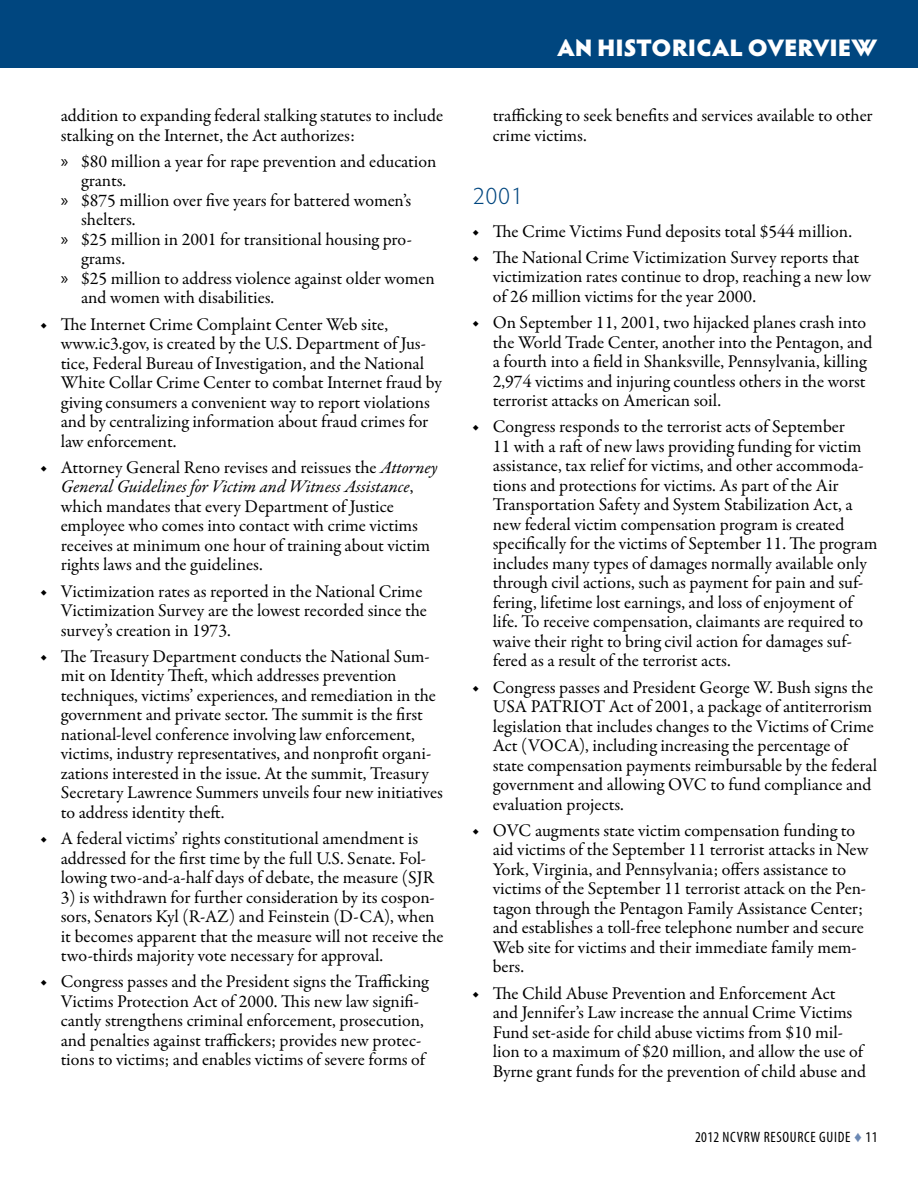
<style>
.page{position:relative;width:918px;height:1188px;background:#fff}
.page>*{position:absolute;margin:0;border:0;box-sizing:border-box;transform-origin:0 0}
.t1{font:900 24px "Hypatia Sans Pro";letter-spacing:-.01em;color:#fff}
.t2{font:300 24px "Hypatia Sans Pro";color:#00467f}
.t3{font:18px/19.5px "Garamond Premr Pro";letter-spacing:-.005em;color:#000}
.t4{font:condensed 15px "Myriad Pro";letter-spacing:.045em;color:#000}
.s1{font-family:"Myriad Pro"}
.s2{font-style:italic}
.s3{font-family:"Century";font-stretch:normal;color:#6c89b4}
</style>
<div class="page">
<div style="left:0;top:0;width:918px;height:68px;background:#00467f"></div>
<p class="t3" style="left:61px;top:106px;width:384px">addition to expanding federal stalking statutes to include stalking on the Internet, the Act authorizes:</p>
<p class="t3" style="left:61px;top:152px;width:377px"><span class="s1">»</span> $80 million a year for rape prevention and education</p>
<p class="t3" style="left:81px;top:171px;width:47px">grants.</p>
<p class="t3" style="left:61px;top:191px;width:352px"><span class="s1">»</span> $875 million over five years for battered women’s</p>
<p class="t3" style="left:81px;top:210px;width:56px">shelters.</p>
<p class="t3" style="left:61px;top:230px;width:353px"><span class="s1">»</span> $25 million in 2001 for transitional housing pro-</p>
<p class="t3" style="left:81px;top:249px;width:46px">grams.</p>
<p class="t3" style="left:61px;top:269px;width:376px"><span class="s1">»</span> $25 million to address violence against older women</p>
<p class="t3" style="left:81px;top:288px;width:195px">and women with disabilities.</p>
<p class="t3" style="left:61px;top:315px;width:383px;text-indent:-20px">◆ The Internet Crime Complaint Center Web site, www.ic3.gov, is created by the U.S. Department of Jus&shy;tice, Federal Bureau of Investigation, and the National White Collar Crime Center to combat Internet fraud by giving consumers a convenient way to report violations and by centralizing information about fraud crimes for law enforcement.</p>
<p class="t3" style="left:61px;top:458px;width:379px;text-indent:-20px">◆ Attorney General Reno revises and reissues the <span class="s2">Attorney General Guidelines for Victim and Witness Assistance</span>, which mandates that every Department of Justice employee who comes into contact with crime victims receives at minimum one hour of training about victim rights laws and the guidelines.</p>
<p class="t3" style="left:61px;top:582px;width:368px;text-indent:-20px">◆ Victimization rates as reported in the National Crime<br>Victimization Survey are the lowest recorded since the survey’s creation in 1973.</p>
<p class="t3" style="left:61px;top:647px;width:384px;text-indent:-20px">◆ The Treasury Department conducts the National Sum&shy;mit on Identity Theft, which addresses prevention techniques, victims’ experiences, and remediation in the government and private sector. The summit is the first national-level conference involving law enforcement, victims, industry representatives, and nonprofit organi&shy;zations interested in the issue. At the summit, Treasury Secretary Lawrence Summers unveils four new initiatives to address identity theft.</p>
<p class="t3" style="left:61px;top:829px;width:375px;text-indent:-20px">◆ A federal victims’ rights constitutional amendment is addressed for the first time by the full U.S. Senate. Fol&shy;lowing two-and-a-half days of debate, the measure (SJR</p>
<p class="t3" style="left:61px;top:888px;width:384px">3) is withdrawn for further consideration by its cospon&shy;sors, Senators Kyl (R-AZ) and Feinstein (D-CA), when it becomes apparent that the measure will not receive the two-thirds majority vote necessary for approval.</p>
<p class="t3" style="left:61px;top:972px;width:370px;text-indent:-20px">◆ Congress passes and the President signs the Trafficking Victims Protection Act of 2000. This new law signifi&shy;cantly strengthens criminal enforcement, prosecution, and penalties against traffickers; provides new protec&shy;tions to victims; and enables victims of severe forms of</p>
<h1 class="t1" style="left:557px;top:30px;width:322px">AN HISTORICAL OVERVIEW</h1>
<p class="t3" style="left:493px;top:106px;width:381px">trafficking to seek benefits and services available to other crime victims.</p>
<h2 class="t2" style="left:473px;top:180px;width:52px">2001</h2>
<p class="t3" style="left:472px;top:222px;width:381px">◆ The Crime Victims Fund deposits total $544 million.</p>
<p class="t3" style="left:493px;top:248px;width:380px;text-indent:-20px">◆ The National Crime Victimization Survey reports that victimization rates continue to drop, reaching a new low of 26 million victims for the year 2000.</p>
<p class="t3" style="left:493px;top:313px;width:381px;text-indent:-20px">◆ On September 11, 2001, two hijacked planes crash into the World Trade Center, another into the Pentagon, and a fourth into a field in Shanksville, Pennsylvania, killing 2,974 victims and injuring countless others in the worst terrorist attacks on American soil.</p>
<p class="t3" style="left:493px;top:417px;width:386px;text-indent:-20px">◆ Congress responds to the terrorist acts of September<br>11 with a raft of new laws providing funding for victim assistance, tax relief for victims, and other accommoda&shy;tions and protections for victims. As part of the Air Transportation Safety and System Stabilization Act, a new federal victim compensation program is created specifically for the victims of September 11. The program includes many types of damages normally available only through civil actions, such as payment for pain and suf&shy;fering, lifetime lost earnings, and loss of enjoyment of life. To receive compensation, claimants are required to waive their right to bring civil action for damages suf&shy;fered as a result of the terrorist acts.</p>
<p class="t3" style="left:493px;top:678px;width:386px;text-indent:-20px">◆ Congress passes and President George W. Bush signs the USA PATRIOT Act of 2001, a package of antiterrorism legislation that includes changes to the Victims of Crime Act (VOCA), including increasing the percentage of state compensation payments reimbursable by the federal government and allowing OVC to fund compliance and evaluation projects.</p>
<p class="t3" style="left:493px;top:821px;width:377px;text-indent:-20px">◆ OVC augments state victim compensation funding to aid victims of the September 11 terrorist attacks in New York, Virginia, and Pennsylvania; offers assistance to victims of the September 11 terrorist attack on the Pen&shy;tagon through the Pentagon Family Assistance Center; and establishes a toll-free telephone number and secure Web site for victims and their immediate family mem&shy;bers.</p>
<p class="t3" style="left:493px;top:984px;width:375px;text-indent:-20px">◆ The Child Abuse Prevention and Enforcement Act<br>and Jennifer’s Law increase the annual Crime Victims Fund set-aside for child abuse victims from $10 mil&shy;lion to a maximum of $20 million, and allow the use of Byrne grant funds for the prevention of child abuse and</p>
<p class="t4" style="left:695px;top:1128px;width:184px">2012 NCVRW RESOURCE GUIDE <span class="s3">♦</span> 11</p>
</div>
